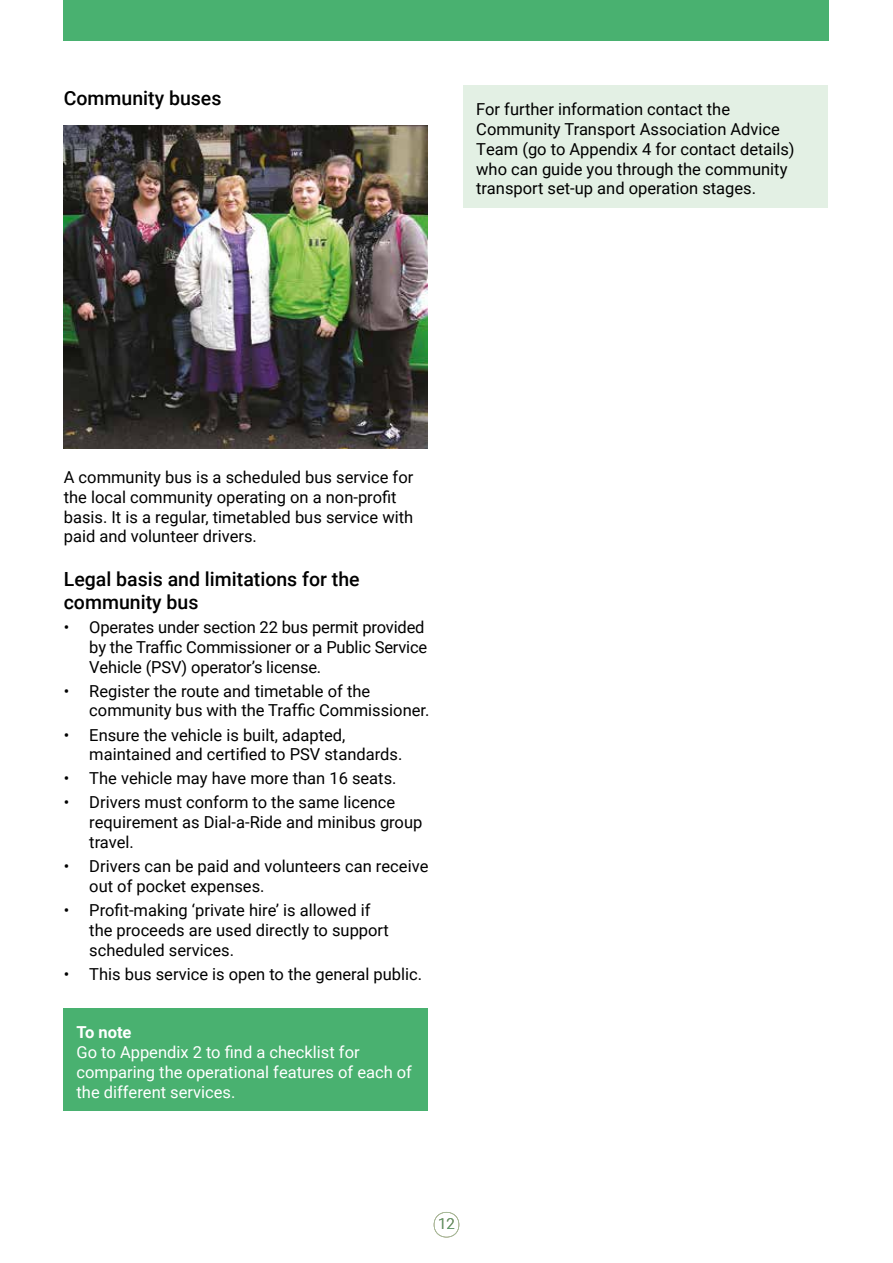
<style>
.page{position:relative;width:893px;height:1263px;background:#fff}
.page>*{position:absolute;margin:0;border:0;box-sizing:border-box;transform-origin:0 0}
.t1{font:500 19.5px/23.4px "Roboto";color:#000}
.t2{font:16.5px/19.8px "Roboto";color:#000}
.t3{font:16.5px/19.8px "Roboto";color:#fff}
.t4{font:700 16.5px "Roboto";color:#fff}
.t5{font:300 15px "Roboto";color:#49b170}
</style>
<div class="page">
<svg style="left:434px;top:1212px;width:25px;height:25px"></svg>
<div style="left:64px;top:0;width:765px;height:40px;background:#49b170"></div>
<img style="left:64px;top:125px;width:364px;height:324px">
<div style="left:463px;top:85px;width:365px;height:122px;background:#e3f0e4"></div>
<div style="left:64px;top:1008px;width:364px;height:102px;background:#49b170"></div>
<p class="t1" style="left:64px;top:86px;width:159px">Community buses</p>
<p class="t2" style="left:476px;top:99px;width:320px">For further information contact the Community Transport Association Advice Team (go to Appendix 4 for contact details) who can guide you through the community transport set-up and operation stages.</p>
<p class="t2" style="left:64px;top:467px;width:351px">A community bus is a scheduled bus service for the local community operating on a non-profit basis. It is a regular, timetabled bus service with paid and volunteer drivers.</p>
<p class="t1" style="left:64px;top:566px;width:297px">Legal basis and limitations for the community bus</p>
<p class="t2" style="left:89px;top:617px;width:340px;text-indent:-26px">• Operates under section 22 bus permit provided by the Traffic Commissioner or a Public Service<br>Vehicle (PSV) operator’s license.</p>
<p class="t2" style="left:89px;top:680px;width:342px;text-indent:-26px">• Register the route and timetable of the community bus with the Traffic Commissioner.</p>
<p class="t2" style="left:89px;top:724px;width:315px;text-indent:-26px">• Ensure the vehicle is built, adapted, maintained and certified to PSV standards.</p>
<p class="t2" style="left:64px;top:768px;width:334px">• The vehicle may have more than 16 seats.</p>
<p class="t2" style="left:89px;top:792px;width:335px;text-indent:-26px">• Drivers must conform to the same licence requirement as Dial-a-Ride and minibus group travel.</p>
<p class="t2" style="left:89px;top:856px;width:341px;text-indent:-26px">• Drivers can be paid and volunteers can receive out of pocket expenses.</p>
<p class="t2" style="left:89px;top:899px;width:301px;text-indent:-26px">• Profit-making ‘private hire’ is allowed if the proceeds are used directly to support scheduled services.</p>
<p class="t2" style="left:64px;top:963px;width:360px">• This bus service is open to the general public.</p>
<p class="t4" style="left:77px;top:1021px;width:57px">To note</p>
<p class="t3" style="left:77px;top:1042px;width:337px">Go to Appendix 2 to find a checklist for comparing the operational features of each of the different services.</p>
<p class="t5" style="left:438px;top:1213px;width:18px">12</p>
</div>
